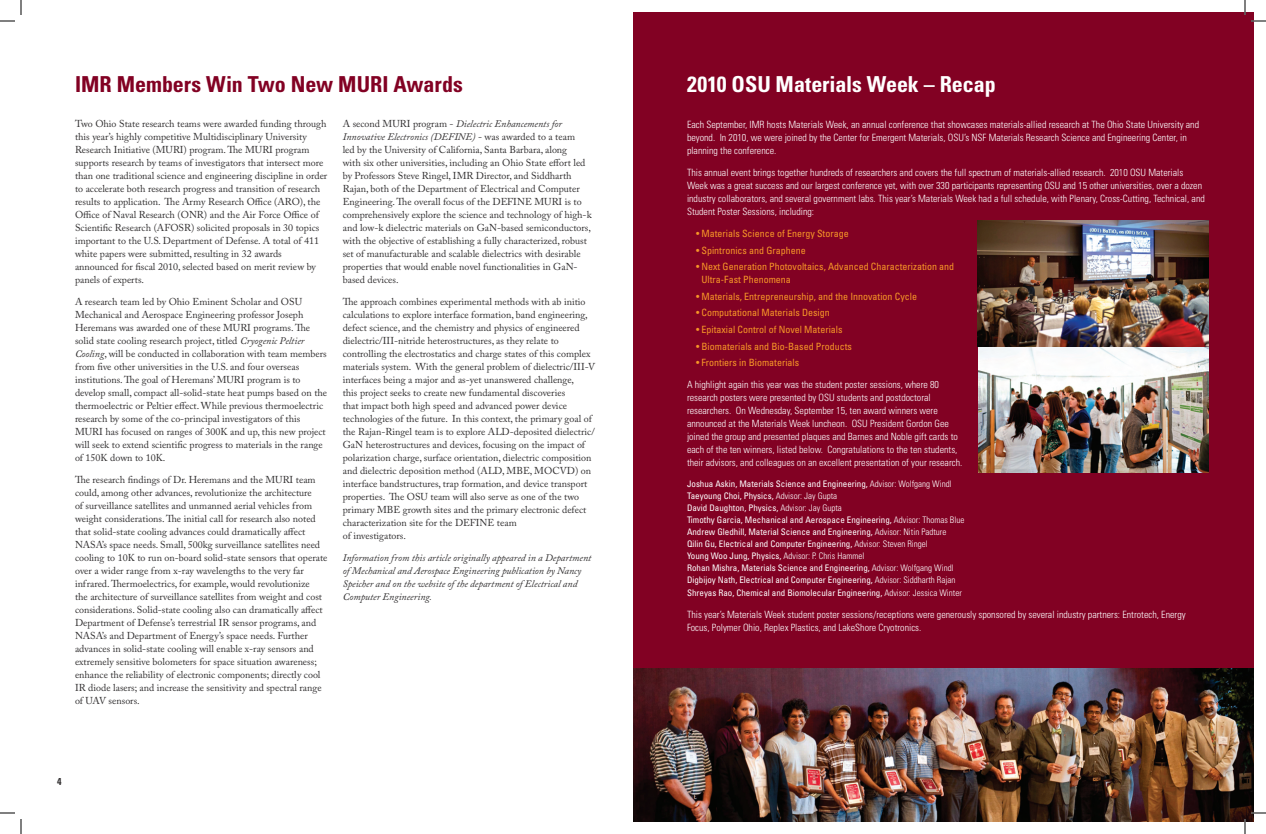
<style>
.page{position:relative;width:1266px;height:834px;background:#fff}
.page>*{position:absolute;margin:0;border:0;box-sizing:border-box;transform-origin:0 0}
.t1{font:700 condensed 22px "Univers";color:#820123}
.t2{font:700 condensed 22px "Univers";color:#fff}
.t3{font:10px/13px "Adobe Caslon Pro";color:#312f30}
.t4{font:300 condensed 10px/13px "Univers";color:#fff}
.t5{font:condensed 10px/13px "Univers";color:#f79727}
.t6{font:italic 10px/13px "Adobe Caslon Pro";color:#312f30}
.t7{font:700 condensed 10px "Univers";color:#312f30}
.t8{font:condensed 9px/12px "Univers";color:#fff}
.s1{font-style:italic}
.s2{font-weight:300}
</style>
<div class="page">
<div style="left:633px;top:12px;width:621px;height:810px;background:#820123"></div>
<img style="left:633px;top:668px;width:621px;height:154px">
<img style="left:978px;top:220px;width:231px;height:253px">
<svg style="left:0;top:0;width:22px;height:22px"></svg>
<svg style="left:0;top:812px;width:22px;height:22px"></svg>
<svg style="left:1244px;top:0;width:22px;height:22px"></svg>
<svg style="left:1244px;top:812px;width:22px;height:22px"></svg>
<h1 class="t1" style="left:75px;top:71px;width:389px">IMR Members Win Two New MURI Awards</h1>
<h1 class="t2" style="left:687px;top:71px;width:310px">2010 OSU Materials Week – Recap</h1>
<p class="t3" style="left:75px;top:117px;width:254px">Two Ohio State research teams were awarded funding through this year’s highly competitive Multidisciplinary University Research Initiative (MURI) program. The MURI program supports research by teams of investigators that intersect more than one traditional science and engineering discipline in order to accelerate both research progress and transition of research results to application. The Army Research Office (ARO), the Office of Naval Research (ONR) and the Air Force Office of Scientific Research (AFOSR) solicited proposals in 30 topics important to the U.S. Department of Defense. A total of 411 white papers were submitted, resulting in 32 awards announced for fiscal 2010, selected based on merit review by panels of experts.</p>
<p class="t3" style="left:75px;top:295px;width:254px">A research team led by Ohio Eminent Scholar and OSU Mechanical and Aerospace Engineering professor Joseph Heremans was awarded one of these MURI programs. The solid state cooling research project, titled <span class="s1">Cryogenic Peltier Cooling</span>, will be conducted in collaboration with team members from five other universities in the U.S. and four overseas institutions. The goal of Heremans’ MURI program is to develop small, compact all-solid-state heat pumps based on the thermoelectric or Peltier effect. While previous thermoelectric research by some of the co-principal investigators of this MURI has focused on ranges of 300K and up, this new project will seek to extend scientific progress to materials in the range of 150K down to 10K.</p>
<p class="t3" style="left:75px;top:473px;width:254px">The research findings of Dr. Heremans and the MURI team could, among other advances, revolutionize the architecture<br>of surveillance satellites and unmanned aerial vehicles from weight considerations. The initial call for research also noted that solid-state cooling advances could dramatically affect NASA’s space needs. Small, 500kg surveillance satellites need cooling to 10K to run on-board solid-state sensors that operate over a wider range from x-ray wavelengths to the very far infrared. Thermoelectrics, for example, would revolutionize<br>the architecture of surveillance satellites from weight and cost considerations. Solid-state cooling also can dramatically affect Department of Defense’s terrestrial IR sensor programs, and NASA’s and Department of Energy’s space needs. Further advances in solid-state cooling will enable x-ray sensors and extremely sensitive bolometers for space situation awareness; enhance the reliability of electronic components; directly cool IR diode lasers; and increase the sensitivity and spectral range of UAV sensors.</p>
<p class="t3" style="left:343px;top:117px;width:250px">A second MURI program - <span class="s1">Dielectric Enhancements for Innovative Electronics (DEFINE)</span> - was awarded to a team<br>led by the University of California, Santa Barbara, along<br>with six other universities, including an Ohio State effort led by Professors Steve Ringel, IMR Director, and Siddharth Rajan, both of the Department of Electrical and Computer Engineering. The overall focus of the DEFINE MURI is to comprehensively explore the science and technology of high-k and low-k dielectric materials on GaN-based semiconductors, with the objective of establishing a fully characterized, robust set of manufacturable and scalable dielectrics with desirable properties that would enable novel functionalities in GaN&shy;based devices.</p>
<p class="t3" style="left:343px;top:295px;width:254px">The approach combines experimental methods with ab initio calculations to explore interface formation, band engineering, defect science, and the chemistry and physics of engineered dielectric/III-nitride heterostructures, as they relate to controlling the electrostatics and charge states of this complex materials system. With the general problem of dielectric/III-V interfaces being a major and as-yet unanswered challenge,<br>this project seeks to create new fundamental discoveries<br>that impact both high speed and advanced power device technologies of the future. In this context, the primary goal of the Rajan-Ringel team is to explore ALD-deposited dielectric/ GaN heterostructures and devices, focusing on the impact of polarization charge, surface orientation, dielectric composition and dielectric deposition method (ALD, MBE, MOCVD) on interface bandstructures, trap formation, and device transport properties. The OSU team will also serve as one of the two primary MBE growth sites and the primary electronic defect characterization site for the DEFINE team<br>of investigators.</p>
<p class="t6" style="left:343px;top:551px;width:250px">Information from this article originally appeared in a Department of Mechanical and Aerospace Engineering publication by Nancy Speicher and on the website of the department of Electrical and Computer Engineering.</p>
<p class="t4" style="left:687px;top:118px;width:514px">Each September, IMR hosts Materials Week, an annual conference that showcases materials-allied research at The Ohio State University and beyond. In 2010, we were joined by the Center for Emergent Materials, OSU’s NSF Materials Research Science and Engineering Center, in planning the conference.</p>
<p class="t4" style="left:687px;top:166px;width:519px">This annual event brings together hundreds of researchers and covers the full spectrum of materials-allied research. 2010 OSU Materials Week was a great success and our largest conference yet, with over 330 participants representing OSU and 15 other universities, over a dozen industry collaborators, and several government labs. This year’s Materials Week had a full schedule, with Plenary, Cross-Cutting, Technical, and Student Poster Sessions, including:</p>
<p class="t5" style="left:696px;top:227px;width:154px">• Materials Science of Energy Storage</p>
<p class="t5" style="left:696px;top:243px;width:111px">• Spintronics and Graphene</p>
<p class="t5" style="left:702px;top:260px;width:254px;text-indent:-6px">• Next Generation Photovoltaics, Advanced Characterization and<br>Ultra-Fast Phenomena</p>
<p class="t5" style="left:696px;top:290px;width:223px">• Materials, Entrepreneurship, and the Innovation Cycle</p>
<p class="t5" style="left:696px;top:306px;width:135px">• Computational Materials Design</p>
<p class="t5" style="left:696px;top:323px;width:148px">• Epitaxial Control of Novel Materials</p>
<p class="t5" style="left:696px;top:339px;width:158px">• Biomaterials and Bio-Based Products</p>
<p class="t5" style="left:696px;top:356px;width:105px">• Frontiers in Biomaterials</p>
<p class="t4" style="left:687px;top:378px;width:277px">A highlight again this year was the student poster sessions, where 80 research posters were presented by OSU students and postdoctoral researchers. On Wednesday, September 15, ten award winners were announced at the Materials Week luncheon. OSU President Gordon Gee joined the group and presented plaques and Barnes and Noble gift cards to each of the ten winners, listed below. Congratulations to the ten students, their advisors, and colleagues on an excellent presentation of your research.</p>
<p class="t8" style="left:687px;top:478px;width:279px">Joshua Askin, Materials Science and Engineering, <span class="s2">Advisor: Wolfgang Windl </span>Taeyoung Choi, Physics, <span class="s2">Advisor: Jay Gupta<br></span>David Daughton, Physics, <span class="s2">Advisor: Jay Gupta<br></span>Timothy Garcia, Mechanical and Aerospace Engineering, <span class="s2">Advisor: Thomas Blue </span>Andrew Gledhill, Material Science and Engineering, <span class="s2">Advisor: Nitin Padture </span>Qilin Gu, Electrical and Computer Engineering, <span class="s2">Advisor: Steven Ringel<br></span>Young Woo Jung, Physics, <span class="s2">Advisor: P. Chris Hammel<br></span>Rohan Mishra, Materials Science and Engineering, <span class="s2">Advisor: Wolfgang Windl </span>Digbijoy Nath, Electrical and Computer Engineering, <span class="s2">Advisor: Siddharth Rajan</span></p>
<p class="t8" style="left:687px;top:587px;width:276px">Shreyas Rao, Chemical and Biomolecular Engineering, <span class="s2">Advisor: Jessica Winter</span></p>
<p class="t4" style="left:687px;top:608px;width:500px">This year’s Materials Week student poster sessions/receptions were generously sponsored by several industry partners: Entrotech, Energy<br>Focus, Polymer Ohio, Replex Plastics, and LakeShore Cryotronics.</p>
<p class="t7" style="left:57px;top:775px;width:6px">4</p>
</div>
